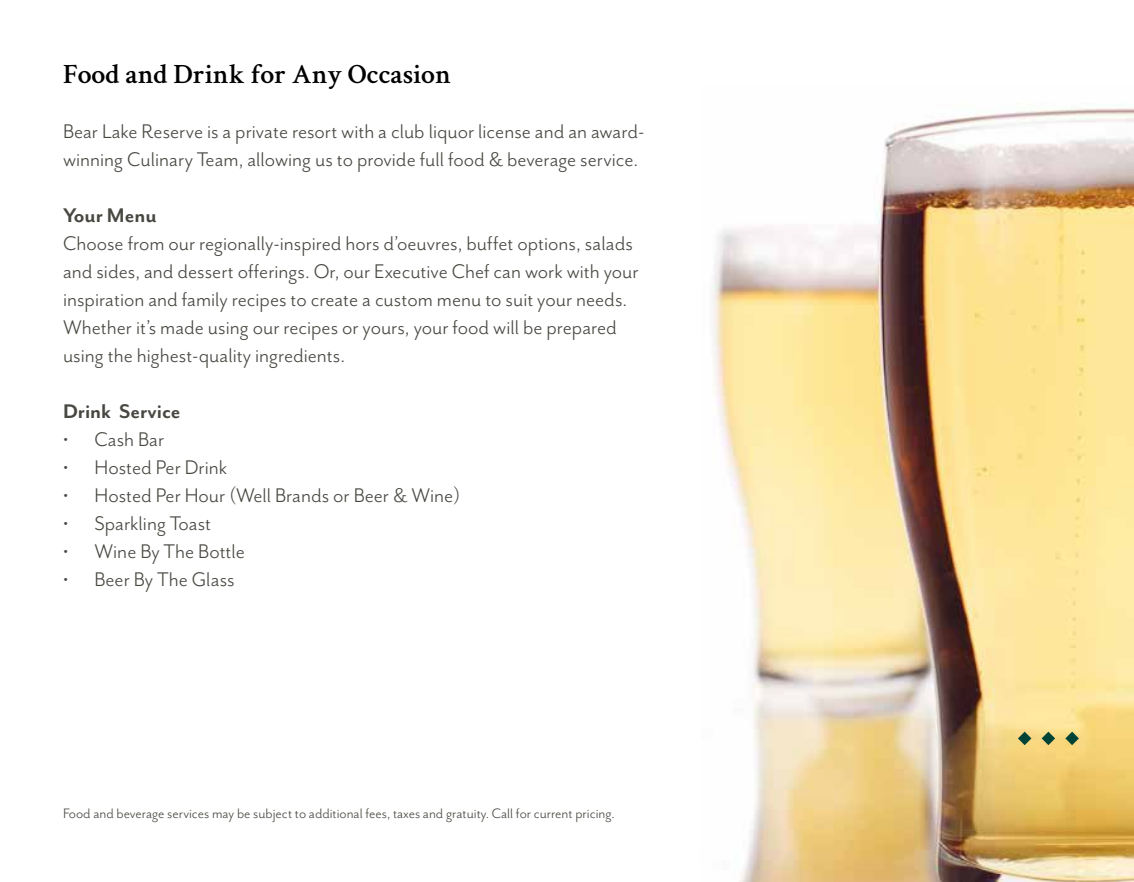
<style>
.page{position:relative;width:1134px;height:882px;background:#fff}
.page>*{position:absolute;margin:0;border:0;box-sizing:border-box;transform-origin:0 0}
.t1{font:600 28px "Crimson Text";color:#000}
.t2{font:22.75px/28px "Mr Eaves San OT";color:#484741}
.t3{font:700 22.75px "Mr Eaves San OT";color:#484741}
.t4{font:15.75px "Mr Eaves San OT";color:#484741}
</style>
<div class="page">
<img style="left:712px;top:107px;width:422px;height:775px">
<svg style="left:1065px;top:732px;width:14px;height:13px"></svg>
<svg style="left:1042px;top:732px;width:13px;height:13px"></svg>
<svg style="left:1018px;top:732px;width:13px;height:13px"></svg>
<p class="t1" style="left:63px;top:54px;width:390px">Food and Drink for Any Occasion</p>
<p class="t2" style="left:63px;top:117px;width:583px">Bear Lake Reserve is a private resort with a club liquor license and an award&shy;winning Culinary Team, allowing us to provide full food &amp; beverage service.</p>
<p class="t3" style="left:63px;top:203px;width:95px">Your Menu</p>
<p class="t2" style="left:63px;top:229px;width:577px">Choose from our regionally-inspired hors d’oeuvres, buffet options, salads and sides, and dessert offerings. Or, our Executive Chef can work with your inspiration and family recipes to create a custom menu to suit your needs.<br>Whether it’s made using our recipes or yours, your food will be prepared using the highest-quality ingredients.</p>
<p class="t3" style="left:63px;top:399px;width:119px">Drink Service</p>
<p class="t2" style="left:63px;top:425px;width:103px">• Cash Bar</p>
<p class="t2" style="left:63px;top:453px;width:166px">• Hosted Per Drink</p>
<p class="t2" style="left:63px;top:481px;width:399px">• Hosted Per Hour (Well Brands or Beer &amp; Wine)</p>
<p class="t2" style="left:63px;top:509px;width:150px">• Sparkling Toast</p>
<p class="t2" style="left:63px;top:538px;width:184px">• Wine By The Bottle</p>
<p class="t2" style="left:63px;top:566px;width:173px">• Beer By The Glass</p>
<p class="t4" style="left:63px;top:804px;width:553px">Food and beverage services may be subject to additional fees, taxes and gratuity. Call for current pricing.</p>
</div>
